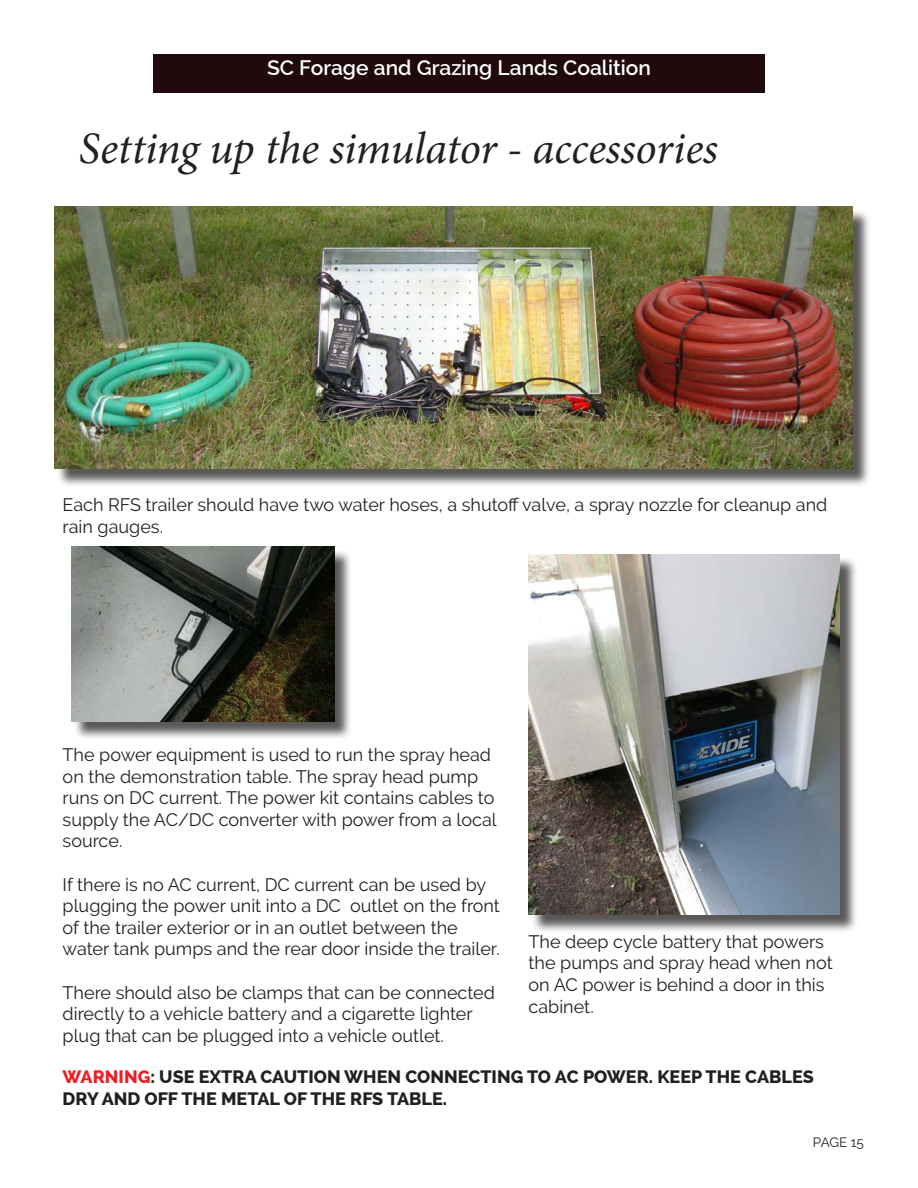
<style>
.page{position:relative;width:918px;height:1188px;background:#fff}
.page>*{position:absolute;margin:0;border:0;box-sizing:border-box;transform-origin:0 0}
.t1{font:italic 45px "Minion Pro";letter-spacing:-.01em;color:#231f20}
.t2{font:600 21px "Raleway";color:#fff}
.t3{font:18px/21.6px "Raleway";color:#231f20}
.t4{font:800 18px/21.6px "Raleway";color:#231f20}
.t5{font:13.5px "Raleway";letter-spacing:-.015em;color:#231f20}
.s1{color:#ee1d23}
</style>
<div class="page">
<div style="left:56px;top:209px;width:815px;height:278px;background:#231f20;opacity:.75"></div>
<img style="left:54px;top:207px;width:799px;height:261px">
<div style="left:531px;top:557px;width:327px;height:376px;background:#231f20;opacity:.75"></div>
<img style="left:529px;top:554px;width:310px;height:360px">
<div style="left:153px;top:54px;width:612px;height:39px;background:#210a0d"></div>
<div style="left:74px;top:549px;width:279px;height:191px;background:#231f20;opacity:.75"></div>
<img style="left:71px;top:546px;width:263px;height:176px">
<p class="t2" style="left:267px;top:56px;width:385px">SC Forage and Grazing Lands Coalition</p>
<p class="t1" style="left:79px;top:118px;width:641px">Setting up the simulator - accessories</p>
<p class="t3" style="left:63px;top:494px;width:766px">Each RFS trailer should have two water hoses, a shutoff valve, a spray nozzle for cleanup and rain gauges.</p>
<p class="t3" style="left:63px;top:744px;width:436px">The power equipment is used to run the spray head on the demonstration table. The spray head pump runs on DC current. The power kit contains cables to supply the AC/DC converter with power from a local source.</p>
<p class="t3" style="left:63px;top:873px;width:439px">If there is no AC current, DC current can be used by plugging the power unit into a DC outlet on the front of the trailer exterior or in an outlet between the water tank pumps and the rear door inside the trailer.</p>
<p class="t3" style="left:63px;top:981px;width:434px">There should also be clamps that can be connected directly to a vehicle battery and a cigarette lighter plug that can be plugged into a vehicle outlet.</p>
<p class="t3" style="left:529px;top:931px;width:306px">The deep cycle battery that powers the pumps and spray head when not on AC power is behind a door in this cabinet.</p>
<p class="t4" style="left:63px;top:1066px;width:753px"><span class="s1">WARNING</span>: USE EXTRA CAUTION WHEN CONNECTING TO AC POWER. KEEP THE CABLES<br>DRY AND OFF THE METAL OF THE RFS TABLE.</p>
<p class="t5" style="left:813px;top:1134px;width:53px">PAGE 15</p>
</div>
